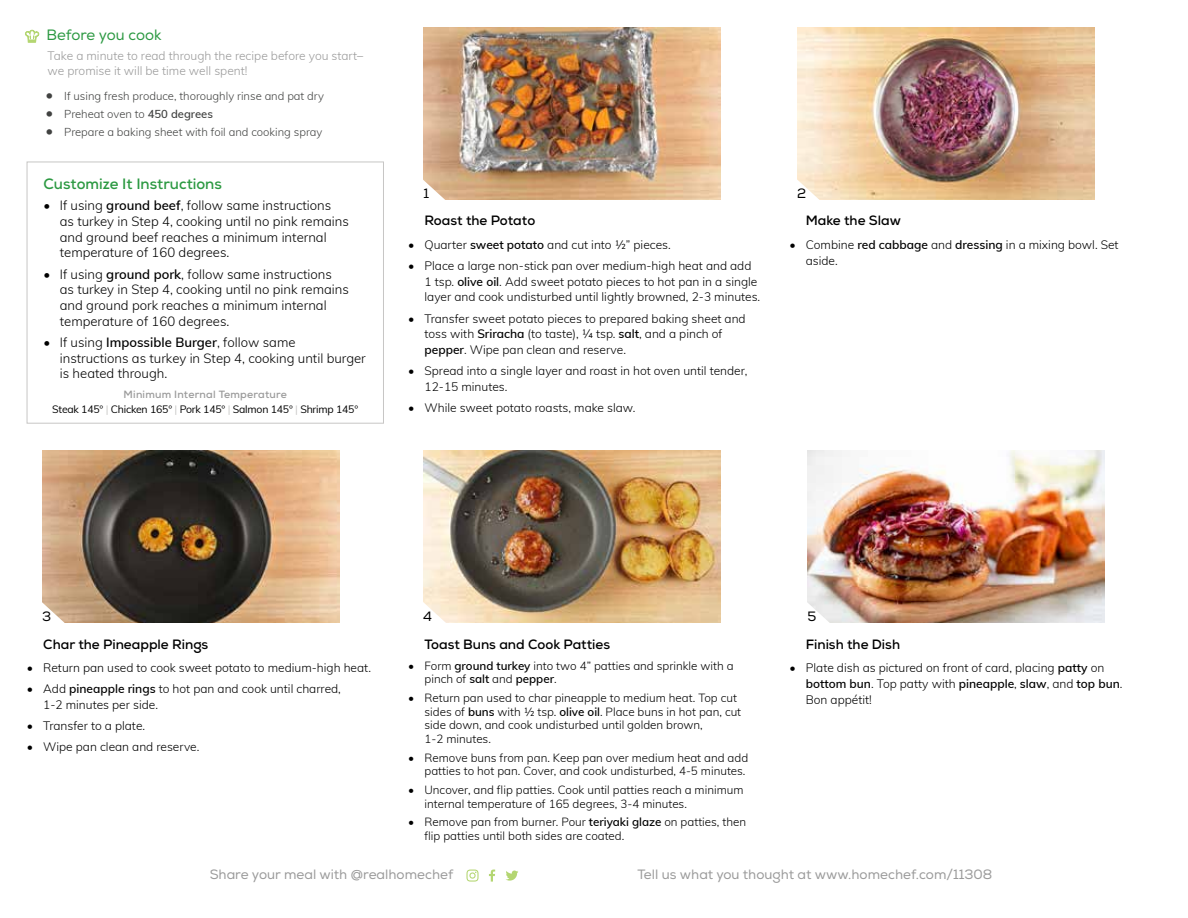
<style>
.page{position:relative;width:1188px;height:918px;background:#fff}
.page>*{position:absolute;margin:0;border:0;box-sizing:border-box;transform-origin:0 0}
.t1{font:700 15px "Nexa";color:#2c9942}
.t2{font:15px "Nexa";letter-spacing:-.005em;color:#2c9942}
.t3{font:700 13.5px "Nexa";color:#000}
.t4{font:13.5px "Nexa";color:#9a9a9a}
.t5{font:13.5px "Nexa";color:#000}
.t6{font:300 13.2px/15.8px "Muli";color:#000}
.t7{font:300 12px/15.8px "Muli";color:#000}
.t8{font:300 12px/15px "Muli";color:#9a9a9a}
.t9{font:300 11.7px/13.5px "Muli";color:#000}
.t10{font:300 11.25px "Muli";color:#414241}
.t11{font:10.5px "Muli";letter-spacing:-.02em;color:#000}
.t12{font:700 10.5px "Nexa";letter-spacing:.02em;color:#9a9a9a}
.s1{font-size:15px}
.s2{font-weight:600}
.s3{color:#c7c6c5}
</style>
<div class="page">
<div style="left:27px;top:162px;width:357px;height:262px;border:1px solid #c7c6c5"></div>
<svg style="left:25px;top:30px;width:14px;height:12px"></svg>
<svg style="left:489px;top:870px;width:6px;height:12px"></svg>
<svg style="left:466px;top:870px;width:13px;height:12px"></svg>
<svg style="left:506px;top:871px;width:12px;height:10px"></svg>
<img style="left:42px;top:450px;width:297px;height:173px">
<img style="left:423px;top:450px;width:297px;height:173px">
<img style="left:423px;top:27px;width:297px;height:173px">
<img style="left:808px;top:450px;width:297px;height:173px">
<img style="left:797px;top:27px;width:297px;height:173px">
<svg style="left:423px;top:178px;width:24px;height:22px"></svg>
<svg style="left:797px;top:178px;width:24px;height:22px"></svg>
<svg style="left:42px;top:601px;width:24px;height:22px"></svg>
<svg style="left:423px;top:601px;width:24px;height:22px"></svg>
<svg style="left:807px;top:601px;width:24px;height:22px"></svg>
<p class="t2" style="left:46px;top:26px;width:117px">Before you cook</p>
<p class="t8" style="left:48px;top:47px;width:317px">Take a minute to read through the recipe before you start– we promise it will be time well spent!</p>
<p class="t10" style="left:45px;top:88px;width:280px"><span class="s1">•</span> If using fresh produce, thoroughly rinse and pat dry</p>
<p class="t10" style="left:45px;top:106px;width:169px"><span class="s1">•</span> Preheat oven to <span class="s2">450 degrees</span></p>
<p class="t10" style="left:45px;top:124px;width:278px"><span class="s1">•</span> Prepare a baking sheet with foil and cooking spray</p>
<p class="t1" style="left:44px;top:174px;width:180px">Customize It Instructions</p>
<p class="t6" style="left:60px;top:197px;width:291px;text-indent:-16px">• If using <span class="s2">ground beef</span>, follow same instructions<br>as turkey in Step 4, cooking until no pink remains and ground beef reaches a minimum internal temperature of 160 degrees.</p>
<p class="t6" style="left:60px;top:265px;width:291px;text-indent:-16px">• If using <span class="s2">ground pork</span>, follow same instructions as turkey in Step 4, cooking until no pink remains and ground pork reaches a minimum internal temperature of 160 degrees.</p>
<p class="t6" style="left:60px;top:334px;width:308px;text-indent:-16px">• If using <span class="s2">Impossible Burger</span>, follow same instructions as turkey in Step 4, cooking until burger is heated through.</p>
<p class="t12" style="left:124px;top:387px;width:165px">Minimum Internal Temperature</p>
<p class="t11" style="left:52px;top:401px;width:308px">Steak 145° <span class="s3">|</span> Chicken 165° <span class="s3">|</span> Pork 145° <span class="s3">|</span> Salmon 145° <span class="s3">|</span> Shrimp 145°</p>
<p class="t5" style="left:423px;top:185px;width:7px">1</p>
<p class="t3" style="left:425px;top:212px;width:112px">Roast the Potato</p>
<p class="t7" style="left:408px;top:236px;width:264px">• Quarter <span class="s2">sweet potato</span> and cut into ½” pieces.</p>
<p class="t7" style="left:425px;top:257px;width:337px;text-indent:-16px">• Place a large non-stick pan over medium-high heat and add<br>1 tsp. <span class="s2">olive oil</span>. Add sweet potato pieces to hot pan in a single layer and cook undisturbed until lightly browned, 2-3 minutes.</p>
<p class="t7" style="left:425px;top:310px;width:323px;text-indent:-16px">• Transfer sweet potato pieces to prepared baking sheet and toss with <span class="s2">Sriracha</span> (to taste), ¼ tsp. <span class="s2">salt</span>, and a pinch of <span class="s2">pepper</span>. Wipe pan clean and reserve.</p>
<p class="t7" style="left:425px;top:362px;width:324px;text-indent:-16px">• Spread into a single layer and roast in hot oven until tender,<br>12-15 minutes.</p>
<p class="t7" style="left:408px;top:399px;width:229px">• While sweet potato roasts, make slaw.</p>
<p class="t5" style="left:797px;top:185px;width:11px">2</p>
<p class="t3" style="left:806px;top:212px;width:97px">Make the Slaw</p>
<p class="t7" style="left:806px;top:236px;width:314px;text-indent:-16px">• Combine <span class="s2">red cabbage</span> and <span class="s2">dressing</span> in a mixing bowl. Set aside.</p>
<p class="t5" style="left:42px;top:608px;width:11px">3</p>
<p class="t5" style="left:423px;top:608px;width:10px">4</p>
<p class="t5" style="left:808px;top:608px;width:10px">5</p>
<p class="t3" style="left:43px;top:636px;width:167px">Char the Pineapple Rings</p>
<p class="t7" style="left:27px;top:659px;width:346px">• Return pan used to cook sweet potato to medium-high heat.</p>
<p class="t7" style="left:43px;top:681px;width:299px;text-indent:-16px">• Add <span class="s2">pineapple rings</span> to hot pan and cook until charred,<br>1-2 minutes per side.</p>
<p class="t7" style="left:27px;top:717px;width:120px">• Transfer to a plate.</p>
<p class="t7" style="left:27px;top:739px;width:174px">• Wipe pan clean and reserve.</p>
<p class="t3" style="left:424px;top:635px;width:187px">Toast Buns and Cook Patties</p>
<p class="t9" style="left:425px;top:658px;width:311px;text-indent:-16px">• Form <span class="s2">ground turkey</span> into two 4” patties and sprinkle with a pinch of <span class="s2">salt</span> and <span class="s2">pepper</span>.</p>
<p class="t9" style="left:425px;top:691px;width:318px;text-indent:-16px">• Return pan used to char pineapple to medium heat. Top cut sides of <span class="s2">buns</span> with ½ tsp. <span class="s2">olive oil</span>. Place buns in hot pan, cut side down, and cook undisturbed until golden brown,<br>1-2 minutes.</p>
<p class="t9" style="left:408px;top:750px;width:341px;text-align:right">• Remove buns from pan. Keep pan over medium heat and add patties to hot pan. Cover, and cook undisturbed, 4-5 minutes.</p>
<p class="t9" style="left:425px;top:783px;width:321px;text-indent:-16px">• Uncover, and flip patties. Cook until patties reach a minimum internal temperature of 165 degrees, 3-4 minutes.</p>
<p class="t9" style="left:425px;top:815px;width:323px;text-indent:-16px">• Remove pan from burner. Pour <span class="s2">teriyaki glaze</span> on patties, then flip patties until both sides are coated.</p>
<p class="t3" style="left:806px;top:635px;width:96px">Finish the Dish</p>
<p class="t7" style="left:806px;top:659px;width:318px;text-indent:-16px">• Plate dish as pictured on front of card, placing <span class="s2">patty</span> on <span class="s2">bottom bun</span>. Top patty with <span class="s2">pineapple</span>, <span class="s2">slaw</span>, and <span class="s2">top bun</span>.<br>Bon appétit!</p>
<p class="t4" style="left:210px;top:867px;width:245px">Share your meal with @realhomechef</p>
<p class="t4" style="left:638px;top:867px;width:356px">Tell us what you thought at www.homechef.com/11308</p>
</div>
